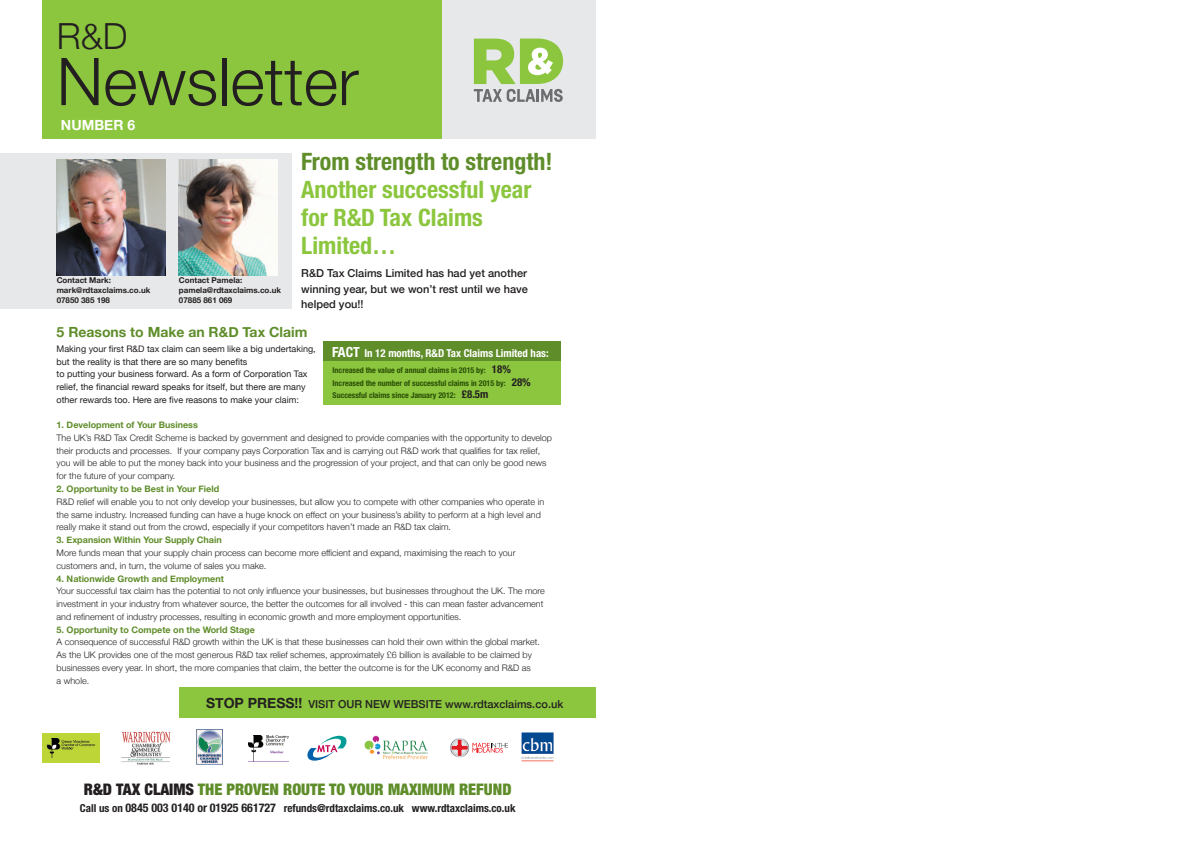
<style>
.page{position:relative;width:1191px;height:842px;background:#fff}
.page>*{position:absolute;margin:0;border:0;box-sizing:border-box;transform-origin:0 0}
.t1{font:300 66px "Helvetica Neue";color:#231f20}
.t2{font:300 36px "Helvetica Neue";color:#231f20}
.t3{font:700 condensed 24px/28px "Helvetica Neue";color:#8bc63e}
.t4{font:700 condensed 24px "Helvetica Neue";color:#5f8d2a}
.t5{font:900 condensed 16px "Helvetica Neue";color:#5f8d2a}
.t6{font:700 14px "Helvetica Neue";color:#5f8d2a}
.t7{font:700 14px "Helvetica Neue";color:#fff}
.t8{font:500 11px/15.7px "Helvetica Neue";color:#231f20;text-align:justify}
.t9{font:700 condensed 11px "Helvetica Neue";color:#231f20}
.t10{font:700 condensed 10.9px "Helvetica Neue";color:#fff}
.t11{font:300 9px/12.7px "Helvetica Neue";color:#231f20}
.t12{font:9px/12.6px "Helvetica Neue";color:#231f20}
.t13{font:700 9px "Helvetica Neue";color:#5f8d2a}
.t14{font:700 condensed 8px/12.5px "Helvetica Neue";color:#2a4e06}
.t15{font:700 8px/10px "Helvetica Neue";color:#231f20}
.s1{font-size:14px}
.s2{font-size:10.9px;color:#231f20}
.s3{font-weight:700;font-size:14px}
.s4{color:#231f20}
.s5{font-size:12px}
</style>
<div class="page">
<svg style="left:307px;top:736px;width:39px;height:25px"></svg>
<svg style="left:450px;top:738px;width:58px;height:19px"></svg>
<img style="left:521px;top:732px;width:33px;height:30px">
<img style="left:249px;top:735px;width:39px;height:27px">
<img style="left:364px;top:735px;width:64px;height:25px">
<img style="left:197px;top:729px;width:26px;height:36px">
<img style="left:121px;top:731px;width:50px;height:34px">
<svg style="left:42px;top:733px;width:58px;height:30px"></svg>
<img style="left:43px;top:734px;width:57px;height:28px">
<div style="left:442px;top:0;width:153px;height:139px;background:#e7e8e9"></div>
<svg style="left:474px;top:39px;width:89px;height:63px"></svg>
<div style="left:43px;top:0;width:399px;height:139px;background:#8bc63e"></div>
<div style="left:0;top:153px;width:291px;height:156px;background:#e7e8e9"></div>
<img style="left:57px;top:159px;width:108px;height:116px">
<img style="left:179px;top:159px;width:99px;height:116px">
<div style="left:179px;top:687px;width:416px;height:30px;background:#8bc63e"></div>
<div style="left:323px;top:343px;width:238px;height:61px;background:#8bc63e"></div>
<div style="left:323px;top:342px;width:238px;height:19px;background:#5f8d2a"></div>
<h2 class="t2" style="left:57px;top:14px;width:72px">R&amp;D</h2>
<h1 class="t1" style="left:57px;top:41px;width:303px">Newsletter</h1>
<h3 class="t7" style="left:61px;top:116px;width:76px">nuMber 6</h3>
<h3 class="t4" style="left:301px;top:142px;width:253px">From strength to strength!</h3>
<h3 class="t3" style="left:301px;top:174px;width:232px">Another successful year for R&amp;D Tax Claims<br>Limited…</h3>
<p class="t8" style="left:301px;top:265px;width:228px">R&amp;D Tax Claims Limited has had yet another winning year, but we won’t rest until we have helped you!!</p>
<h3 class="t6" style="left:57px;top:324px;width:252px">5 Reasons to Make an R&amp;D Tax Claim</h3>
<p class="t12" style="left:57px;top:342px;width:261px">Making your first R&amp;D tax claim can seem like a big undertaking, but the reality is that there are so many benefits<br>to putting your business forward. As a form of Corporation Tax relief, the financial reward speaks for itself, but there are many other rewards too. Here are five reasons to make your claim:</p>
<p class="t13" style="left:57px;top:419px;width:143px">1. Development of Your Business</p>
<p class="t11" style="left:57px;top:431px;width:497px">The UK’s R&amp;D Tax Credit Scheme is backed by government and designed to provide companies with the opportunity to develop their products and processes. If your company pays Corporation Tax and is carrying out R&amp;D work that qualifies for tax relief, you will be able to put the money back into your business and the progression of your project, and that can only be good news for the future of your company.</p>
<p class="t13" style="left:57px;top:483px;width:164px">2. Opportunity to be Best in Your Field</p>
<p class="t11" style="left:57px;top:495px;width:489px">R&amp;D relief will enable you to not only develop your businesses, but allow you to compete with other companies who operate in the same industry. Increased funding can have a huge knock on effect on your business’s ability to perform at a high level and really make it stand out from the crowd, especially if your competitors haven’t made an R&amp;D tax claim.</p>
<p class="t13" style="left:57px;top:534px;width:166px">3. Expansion Within Your Supply Chain</p>
<p class="t11" style="left:57px;top:546px;width:460px">More funds mean that your supply chain process can become more efficient and expand, maximising the reach to your customers and, in turn, the volume of sales you make.</p>
<p class="t13" style="left:57px;top:573px;width:169px">4. Nationwide Growth and Employment</p>
<p class="t11" style="left:57px;top:585px;width:490px">Your successful tax claim has the potential to not only influence your businesses, but businesses throughout the UK. The more investment in your industry from whatever source, the better the outcomes for all involved - this can mean faster advancement and refinement of industry processes, resulting in economic growth and more employment opportunities.</p>
<p class="t13" style="left:57px;top:624px;width:200px">5. Opportunity to Compete on the World Stage</p>
<p class="t11" style="left:57px;top:636px;width:485px">A consequence of successful R&amp;D growth within the UK is that these businesses can hold their own within the global market.<br>As the UK provides one of the most generous R&amp;D tax relief schemes, approximately £6 billion is available to be claimed by businesses every year. In short, the more companies that claim, the better the outcome is for the UK economy and R&amp;D as<br>a whole.</p>
<p class="t15" style="left:57px;top:275px;width:95px">Contact Mark: mark@rdtaxclaims.co.uk<br>07850 385 198</p>
<p class="t15" style="left:179px;top:275px;width:104px">Contact Pamela: pamela@rdtaxclaims.co.uk<br>07885 861 069</p>
<p class="t10" style="left:332px;top:344px;width:218px"><span class="s1">FACT</span> In 12 months, R&amp;D Tax Claims Limited has:</p>
<p class="t14" style="left:332px;top:363px;width:200px">Increased the value of annual claims in 2015 by: <span class="s2">18%<br></span>Increased the number of successful claims in 2015 by: <span class="s2">28%<br></span>Successful claims since January 2012: <span class="s2">£8.5m</span></p>
<p class="t8" style="left:206px;top:695px;width:359px"><span class="s3">STOP PRESS!!</span> VISIT OUR NEW WEBSITE www.rdtaxclaims.co.uk</p>
<h3 class="t5" style="left:84px;top:776px;width:429px"><span class="s4">R&amp;D TAX CLAIMS</span> THE PROVEN ROUTE TO YOUR MAXIMUM REFUND</h3>
<p class="t9" style="left:80px;top:799px;width:437px">Call us on <span class="s5">0845 003 0140 or 01925 661727</span> refunds@rdtaxclaims.co.uk www.rdtaxclaims.co.uk</p>
</div>
